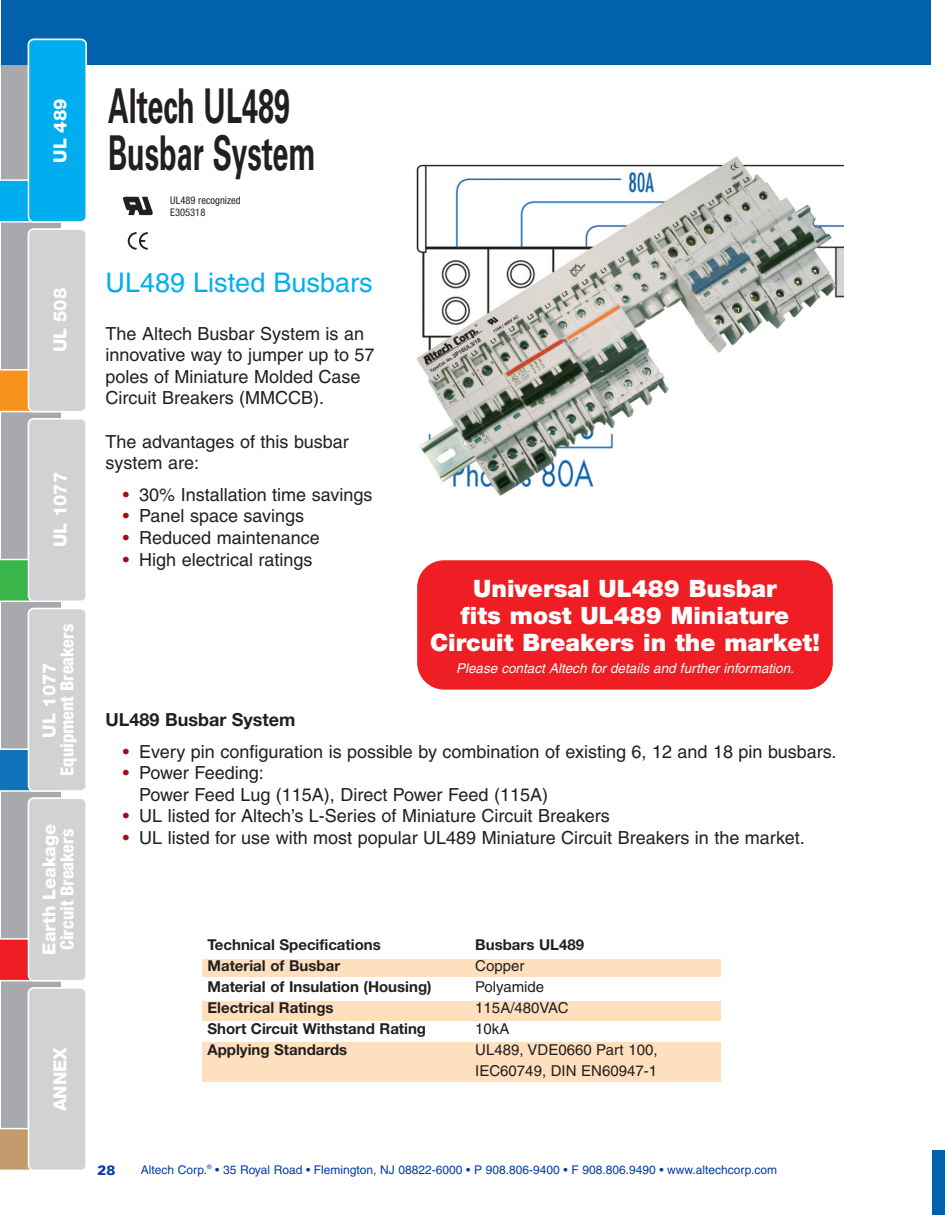
<style>
.page{position:relative;width:945px;height:1215px;background:#fff}
.page>*{position:absolute;margin:0;border:0;box-sizing:border-box;transform-origin:0 0}
.t1{font:700 48px/46.5px "Univers";color:#231f20;scale:.6 1}
.t2{font:27px "Helvetica";color:#00aeef}
.t3{font:900 24px/27px "Helvetica Neue";color:#fff;text-align:center}
.t4{font:18px/21.6px "Helvetica";color:#231f20}
.t5{font:800 18px "Helvetica Neue";color:#fff}
.t6{font:800 condensed 18px "Helvetica Neue";color:#fff}
.t7{font:700 18px "Helvetica Neue";color:#231f20}
.t8{font:700 15px "Helvetica Neue";color:#231f20}
.t9{font:15px/21px "Helvetica";color:#231f20}
.t10{font:italic 13.5px "Helvetica";color:#fff}
.t11{font:900 13.5px "Univers";color:#003da5}
.t12{font:12px "Helvetica";color:#003da5}
.t13{font:condensed 10.5px/12.6px "Helvetica Neue";color:#231f20}
.s1{color:#a70a12}
</style>
<div class="page">
<div style="left:1px;top:0;width:929px;height:65px;background:#0161aa"></div>
<div style="left:933px;top:1150px;width:12px;height:65px;background:#0161aa"></div>
<svg style="left:0;top:38px;width:87px;height:1132px;background:#a8bec7"></svg>
<div style="left:28px;top:988px;width:58px;height:182px;background:#d1d2d4;border-radius:5px"></div>
<div style="left:28px;top:987px;width:59px;height:184px;border:2px solid #fff;border-radius:5px"></div>
<img style="left:416px;top:156px;width:428px;height:340px">
<div style="left:202px;top:959px;width:519px;height:18px;background:#fedfbe"></div>
<div style="left:202px;top:1001px;width:519px;height:20px;background:#fedfbe"></div>
<div style="left:202px;top:1042px;width:519px;height:39px;background:#fedfbe"></div>
<svg style="left:128px;top:232px;width:20px;height:18px"></svg>
<svg style="left:123px;top:197px;width:30px;height:18px"></svg>
<div style="left:417px;top:560px;width:416px;height:130px;background:#ee1e24;border-radius:27px"></div>
<p class="t5" style="left:53px;top:163px;width:66px;rotate:-90deg">UL 489</p>
<h1 class="t1" style="left:108px;top:87px;width:348px">Altech UL489<br>Busbar System</h1>
<p class="t13" style="left:170px;top:195px;width:72px">UL489 recognized<br>E305318</p>
<p class="t5" style="left:53px;top:352px;width:66px;rotate:-90deg">UL 508</p>
<p class="t5" style="left:53px;top:547px;width:77px;rotate:-90deg">UL 1077</p>
<p class="t6" style="left:61px;top:776px;width:153px;rotate:-90deg">Equipment Breakers</p>
<p class="t5" style="left:43px;top:738px;width:77px;rotate:-90deg">UL 1077</p>
<p class="t5" style="left:43px;top:955px;width:132px;rotate:-90deg">Earth Leakage</p>
<p class="t6" style="left:61px;top:950px;width:123px;rotate:-90deg">Circuit Breakers</p>
<p class="t5" style="left:53px;top:1111px;width:66px;rotate:-90deg">ANNEX</p>
<h2 class="t2" style="left:106px;top:273px;width:269px">UL489 Listed Busbars</h2>
<p class="t4" style="left:106px;top:324px;width:271px">The Altech Busbar System is an innovative way to jumper up to 57 poles of Miniature Molded Case<br>Circuit Breakers (MMCCB).</p>
<p class="t4" style="left:106px;top:432px;width:245px">The advantages of this busbar system are:</p>
<p class="t4" style="left:123px;top:485px;width:251px"><span class="s1">•</span> 30% Installation time savings</p>
<p class="t4" style="left:123px;top:507px;width:183px"><span class="s1">•</span> Panel space savings</p>
<p class="t4" style="left:123px;top:529px;width:198px"><span class="s1">•</span> Reduced maintenance</p>
<p class="t4" style="left:123px;top:550px;width:191px"><span class="s1">•</span> High electrical ratings</p>
<h3 class="t3" style="left:430px;top:577px;width:391px">Universal UL489 Busbar<br>fits most UL489 Miniature<br>Circuit Breakers in the market!</h3>
<p class="t10" style="left:456px;top:664px;width:340px">Please contact Altech for details and further information.</p>
<p class="t7" style="left:106px;top:713px;width:192px">UL489 Busbar System</p>
<p class="t4" style="left:123px;top:742px;width:715px"><span class="s1">•</span> Every pin configuration is possible by combination of existing 6, 12 and 18 pin busbars.</p>
<p class="t4" style="left:139px;top:764px;width:410px;text-indent:-16px"><span class="s1">•</span> Power Feeding:<br>Power Feed Lug (115A), Direct Power Feed (115A)</p>
<p class="t4" style="left:123px;top:807px;width:488px"><span class="s1">•</span> UL listed for Altech’s L-Series of Miniature Circuit Breakers</p>
<p class="t4" style="left:123px;top:829px;width:683px"><span class="s1">•</span> UL listed for use with most popular UL489 Miniature Circuit Breakers in the market.</p>
<p class="t8" style="left:207px;top:940px;width:175px">Technical Specifications</p>
<p class="t8" style="left:475px;top:940px;width:110px">Busbars UL489</p>
<p class="t8" style="left:207px;top:961px;width:134px">Material of Busbar</p>
<p class="t9" style="left:475px;top:957px;width:51px">Copper</p>
<p class="t8" style="left:207px;top:982px;width:226px">Material of Insulation (Housing)</p>
<p class="t9" style="left:475px;top:978px;width:70px">Polyamide</p>
<p class="t8" style="left:207px;top:1003px;width:128px">Electrical Ratings</p>
<p class="t9" style="left:475px;top:999px;width:95px">115A/480VAC</p>
<p class="t8" style="left:207px;top:1024px;width:220px">Short Circuit Withstand Rating</p>
<p class="t9" style="left:475px;top:1020px;width:36px">10kA</p>
<p class="t8" style="left:207px;top:1045px;width:141px">Applying Standards</p>
<p class="t9" style="left:475px;top:1041px;width:184px">UL489, VDE0660 Part 100,<br>IEC60749, DIN EN60947-1</p>
<p class="t11" style="left:98px;top:1165px;width:20px">28</p>
<p class="t12" style="left:141px;top:1165px;width:638px">Altech Corp.<sup>®</sup> • 35 Royal Road • Flemington, NJ 08822-6000 • P 908.806-9400 • F 908.806.9490 • www.altechcorp.com</p>
</div>
